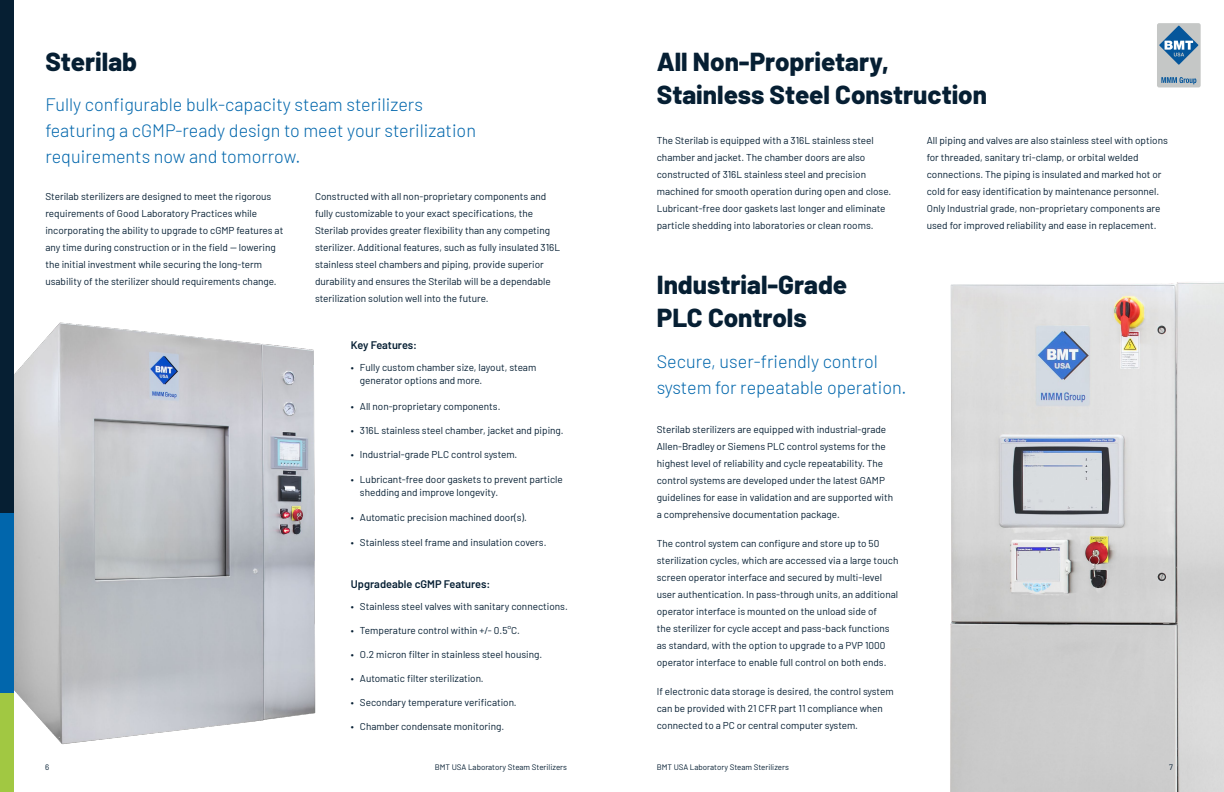
<style>
.page{position:relative;width:1224px;height:792px;background:#fff}
.page>*{position:absolute;margin:0;border:0;box-sizing:border-box;transform-origin:0 0}
.t1{font:800 26px "Barlow";color:#061f33}
.t2{font:300 18px/26px "Barlow";color:#0166ac}
.t3{font:600 11px "Barlow";color:#061f33}
.t4{font:10px/17px "Barlow";color:#061f33}
.t5{font:8px "Barlow";color:#061f33}
</style>
<div class="page">
<img style="left:14px;top:322px;width:302px;height:423px">
<img style="left:950px;top:282px;width:274px;height:510px">
<div style="left:1157px;top:23px;width:44px;height:64px;background:#c5c7c6;border-radius:2px"></div>
<svg style="left:1161px;top:77px;width:35px;height:7px"></svg>
<svg style="left:1159px;top:26px;width:39px;height:39px"></svg>
<div style="left:0;top:0;width:14px;height:657px;background:#061f33"></div>
<div style="left:0;top:657px;width:14px;height:135px;background:#a1c842"></div>
<div style="left:0;top:513px;width:14px;height:180px;background:#0166ac"></div>
<p class="t1" style="left:45px;top:42px;width:93px">Sterilab</p>
<p class="t2" style="left:45px;top:90px;width:432px">Fully configurable bulk-capacity steam sterilizers featuring a cGMP-ready design to meet your sterilization requirements now and tomorrow.</p>
<p class="t4" style="left:45px;top:188px;width:239px">Sterilab sterilizers are designed to meet the rigorous requirements of Good Laboratory Practices while incorporating the ability to upgrade to cGMP features at any time during construction or in the field -- lowering the initial investment while securing the long-term usability of the sterilizer should requirements change.</p>
<p class="t4" style="left:315px;top:188px;width:233px">Constructed with all non-proprietary components and</p>
<p class="t4" style="left:315px;top:205px;width:247px">fully customizable to your exact specifications, the Sterilab provides greater flexibility than any competing sterilizer. Additional features, such as fully insulated 316L stainless steel chambers and piping, provide superior durability and ensures the Sterilab will be a dependable sterilization solution well into the future.</p>
<p class="t3" style="left:351px;top:337px;width:68px">Key Features:</p>
<p class="t4" style="left:360px;top:360px;width:178px;line-height:13px;text-indent:-9px">• Fully custom chamber size, layout, steam generator options and more.</p>
<p class="t4" style="left:351px;top:397px;width:151px">• All non-proprietary components.</p>
<p class="t4" style="left:351px;top:421px;width:214px">• 316L stainless steel chamber, jacket and piping.</p>
<p class="t4" style="left:351px;top:445px;width:168px">• Industrial-grade PLC control system.</p>
<p class="t4" style="left:360px;top:472px;width:204px;line-height:13px;text-indent:-9px">• Lubricant-free door gaskets to prevent particle shedding and improve longevity.</p>
<p class="t4" style="left:351px;top:508px;width:177px">• Automatic precision machined door(s).</p>
<p class="t4" style="left:351px;top:533px;width:197px">• Stainless steel frame and insulation covers.</p>
<p class="t3" style="left:351px;top:576px;width:141px">Upgradeable cGMP Features:</p>
<p class="t4" style="left:351px;top:597px;width:218px">• Stainless steel valves with sanitary connections.</p>
<p class="t4" style="left:351px;top:621px;width:171px">• Temperature control within +/- 0.5°C.</p>
<p class="t4" style="left:351px;top:645px;width:193px">• O.2 micron filter in stainless steel housing.</p>
<p class="t4" style="left:351px;top:669px;width:134px">• Automatic filter sterilization.</p>
<p class="t4" style="left:351px;top:693px;width:167px">• Secondary temperature verification.</p>
<p class="t4" style="left:351px;top:717px;width:155px">• Chamber condensate monitoring.</p>
<p class="t1" style="left:657px;top:42px;width:234px">All Non-Proprietary,</p>
<p class="t1" style="left:657px;top:75px;width:332px">Stainless Steel Construction</p>
<p class="t4" style="left:927px;top:131px;width:243px">All piping and valves are also stainless steel with options for threaded, sanitary tri-clamp, or orbital welded connections. The piping is insulated and marked hot or cold for easy identification by maintenance personnel.<br>Only Industrial grade, non-proprietary components are used for improved reliability and ease in replacement.</p>
<p class="t4" style="left:657px;top:131px;width:236px">The Sterilab is equipped with a 316L stainless steel chamber and jacket. The chamber doors are also constructed of 316L stainless steel and precision machined for smooth operation during open and close.<br>Lubricant-free door gaskets last longer and eliminate particle shedding into laboratories or clean rooms.</p>
<p class="t1" style="left:657px;top:265px;width:192px">Industrial-Grade</p>
<p class="t1" style="left:657px;top:298px;width:151px">PLC Controls</p>
<p class="t2" style="left:657px;top:347px;width:251px">Secure, user-friendly control system for repeatable operation.</p>
<p class="t4" style="left:657px;top:420px;width:238px">Sterilab sterilizers are equipped with industrial-grade Allen-Bradley or Siemens PLC control systems for the highest level of reliability and cycle repeatability. The control systems are developed under the latest GAMP guidelines for ease in validation and are supported with</p>
<p class="t4" style="left:657px;top:505px;width:184px">a comprehensive documentation package.</p>
<p class="t4" style="left:657px;top:534px;width:243px">The control system can configure and store up to 50 sterilization cycles, which are accessed via a large touch screen operator interface and secured by multi-level user authentication. In pass-through units, an additional operator interface is mounted on the unload side of<br>the sterilizer for cycle accept and pass-back functions as standard, with the option to upgrade to a PVP 1000 operator interface to enable full control on both ends.</p>
<p class="t4" style="left:657px;top:682px;width:238px">If electronic data storage is desired, the control system can be provided with 21 CFR part 11 compliance when connected to a PC or central computer system.</p>
<p class="t5" style="left:45px;top:761px;width:6px">6</p>
<p class="t5" style="left:435px;top:761px;width:134px">BMT USA Laboratory Steam Sterilizers</p>
<p class="t5" style="left:657px;top:761px;width:134px">BMT USA Laboratory Steam Sterilizers</p>
<p class="t5" style="left:1169px;top:761px;width:5px">7</p>
</div>
